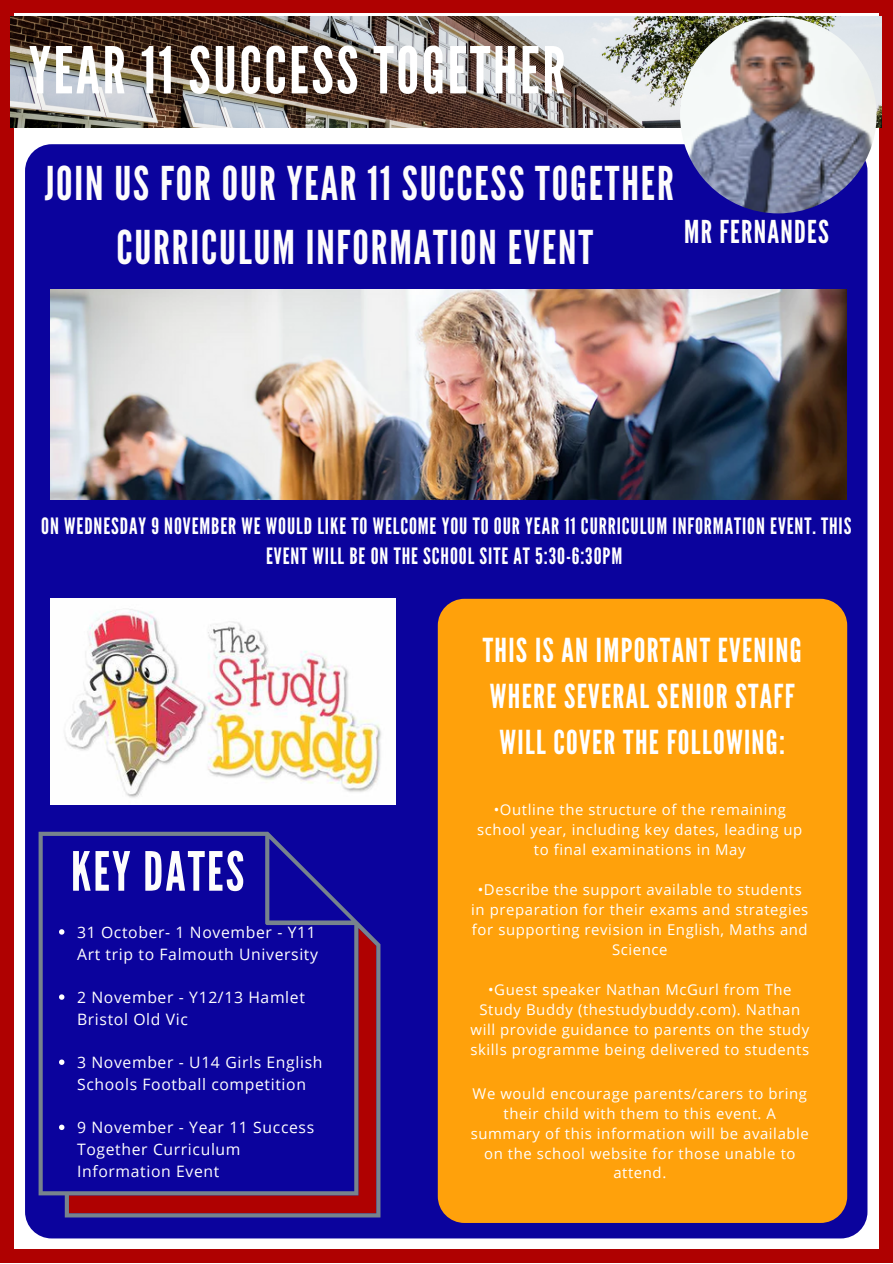
<style>
.page{position:relative;width:893px;height:1264px;background:#fff}
.page>*{position:absolute;margin:0;border:0;box-sizing:border-box;transform-origin:0 0}
.t1{font:64.5px "League Gothic";letter-spacing:.04em;color:#fff}
.t2{font:54px "League Gothic";letter-spacing:.04em;color:#fdfcfc}
.t3{font:46.5px/64.1px "League Gothic";letter-spacing:.04em;color:#fdfcfc;text-align:center}
.t4{font:33px/46px "League Gothic";letter-spacing:.04em;color:#fff}
.t5{font:31.5px "League Gothic";letter-spacing:.04em;color:#fffefd}
.t6{font:22.5px/30.3px "League Gothic";letter-spacing:.04em;color:#fff;text-align:center}
.t7{font:15.75px/21.8px "Open Sans";letter-spacing:.04em;color:#fff}
.t8{font:14.85px/20px "Open Sans";letter-spacing:.04em;color:#fff;text-align:center}
</style>
<div class="page">
<div style="left:0;top:0;width:892px;height:1262px;background:#af0101"></div>
<div style="left:14px;top:13px;width:864px;height:1235px;background:#fff"></div>
<div style="left:25px;top:144px;width:842px;height:1094px;background:#0b039d;border-radius:27px"></div>
<svg style="left:39px;top:831px;width:341px;height:386px"></svg>
<img style="left:50px;top:289px;width:796px;height:210px">
<img style="left:11px;top:17px;width:870px;height:110px">
<img style="left:680px;top:17px;width:196px;height:196px;border-radius:50%">
<div style="left:438px;top:599px;width:409px;height:623px;background:#ffa10b;border-radius:27px"></div>
<img style="left:50px;top:599px;width:345px;height:205px">
<svg style="left:59px;top:929px;width:5px;height:5px"></svg>
<svg style="left:59px;top:994px;width:5px;height:5px"></svg>
<svg style="left:59px;top:1059px;width:5px;height:5px"></svg>
<svg style="left:59px;top:1124px;width:5px;height:5px"></svg>
<h1 class="t1" style="left:29px;top:33px;width:538px">YEAR 11 SUCCESS TOGETHER</h1>
<h3 class="t3" style="left:45px;top:152px;width:630px">JOIN US FOR OUR YEAR 11 SUCCESS TOGETHER<br>CURRICULUM INFORMATION EVENT</h3>
<h3 class="t5" style="left:684px;top:213px;width:146px">MR FERNANDES</h3>
<h3 class="t6" style="left:41px;top:511px;width:811px">ON WEDNESDAY 9 NOVEMBER WE WOULD LIKE TO WELCOME YOU TO OUR YEAR 11 CURRICULUM INFORMATION EVENT. THIS<br>EVENT WILL BE ON THE SCHOOL SITE AT 5:30-6:30PM</h3>
<h2 class="t2" style="left:71px;top:840px;width:175px">KEY DATES</h2>
<p class="t7" style="left:77px;top:920px;width:242px">31 October- 1 November - Y11<br>Art trip to Falmouth University</p>
<p class="t7" style="left:77px;top:986px;width:229px">2 November - Y12/13 Hamlet<br>Bristol Old Vic</p>
<p class="t7" style="left:77px;top:1051px;width:247px">3 November - U14 Girls English<br>Schools Football competition</p>
<p class="t7" style="left:77px;top:1116px;width:238px">9 November - Year 11 Success<br>Together Curriculum<br>Information Event</p>
<h3 class="t4" style="left:483px;top:627px;width:320px">THIS IS AN IMPORTANT EVENING<br>WHERE SEVERAL SENIOR STAFF<br>WILL COVER THE FOLLOWING:</h3>
<p class="t8" style="left:477px;top:799px;width:326px">•Outline the structure of the remaining school year, including key dates, leading up to final examinations in May</p>
<p class="t8" style="left:471px;top:879px;width:338px">•Describe the support available to students in preparation for their exams and strategies for supporting revision in English, Maths and Science</p>
<p class="t8" style="left:470px;top:979px;width:340px">•Guest speaker Nathan McGurl from The Study Buddy (thestudybuddy.com). Nathan will provide guidance to parents on the study skills programme being delivered to students</p>
<p class="t8" style="left:470px;top:1082px;width:340px">We would encourage parents/carers to bring their child with them to this event. A summary of this information will be available on the school website for those unable to attend.</p>
</div>
